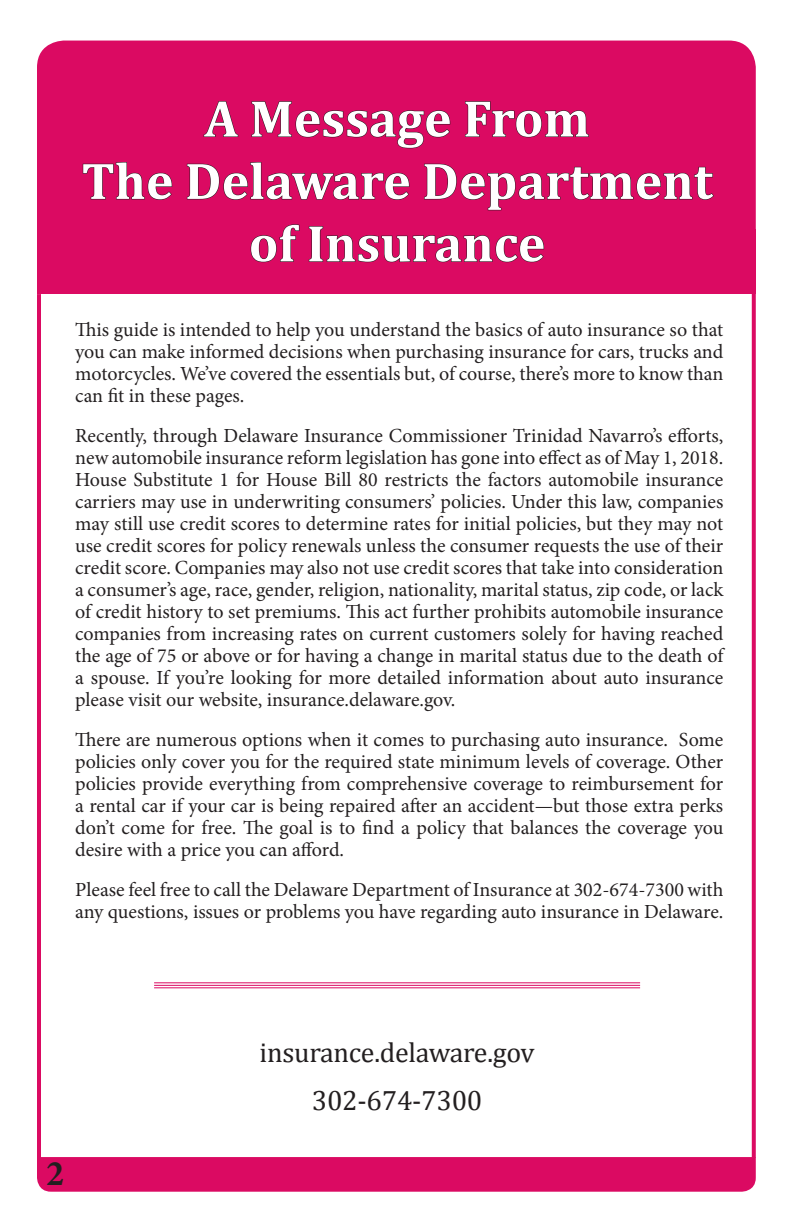
<style>
.page{position:relative;width:796px;height:1228px;background:#fff}
.page>*{position:absolute;margin:0;border:0;box-sizing:border-box;transform-origin:0 0}
.t1{font:700 52px/62.4px "Cambria";color:#fff;text-align:center}
.t2{font:700 36px "Minion Pro";color:#231f20}
.t3{font:28px "Cambria";letter-spacing:-.01em;color:#231f20}
.t4{font:20px/22px "Minion Pro";letter-spacing:-.005em;color:#231f20;text-align:justify}
</style>
<div class="page">
<div style="left:37px;top:41px;width:719px;height:189px;background:#db0a62"></div>
<div style="left:37px;top:1157px;width:719px;height:34px;background:#db0a62"></div>
<div style="left:37px;top:230px;width:719px;height:64px;background:#db0a62"></div>
<svg style="left:203px;top:100px;width:36px;height:37px"></svg>
<svg style="left:251px;top:101px;width:200px;height:48px;background:#c40c59"></svg>
<svg style="left:464px;top:101px;width:125px;height:37px;background:#c10c58"></svg>
<svg style="left:82px;top:161px;width:91px;height:39px;background:#c10c58"></svg>
<svg style="left:186px;top:161px;width:224px;height:39px;background:#c10c58"></svg>
<svg style="left:423px;top:163px;width:291px;height:48px;background:#c60c5a"></svg>
<svg style="left:250px;top:224px;width:50px;height:39px"></svg>
<svg style="left:308px;top:226px;width:236px;height:37px"></svg>
<hr style="left:37px;top:294px;width:4px;height:865px;background:#db0a62">
<svg style="left:752px;top:294px;width:4px;height:863px;background:#dc166a"></svg>
<hr style="left:154px;top:982px;width:486px;height:1px;background:#db0a62">
<hr style="left:154px;top:984px;width:486px;height:1px;background:#db0a62">
<hr style="left:154px;top:987px;width:486px;height:1px;background:#db0a62">
<p class="t1" style="left:204px;top:86px;width:387px">A Message From</p>
<p class="t1" style="left:82px;top:148px;width:632px">The Delaware Department of Insurance</p>
<p class="t4" style="left:75px;top:319px;width:650px">This guide is intended to help you understand the basics of auto insurance so that you can make informed decisions when purchasing insurance for cars, trucks and motorcycles. We’ve covered the essentials but, of course, there’s more to know than can fit in these pages.</p>
<p class="t4" style="left:75px;top:425px;width:650px">Recently, through Delaware Insurance Commissioner Trinidad Navarro’s efforts, new automobile insurance reform legislation has gone into effect as of May 1, 2018.<br>House Substitute 1 for House Bill 80 restricts the factors automobile insurance carriers may use in underwriting consumers’ policies. Under this law, companies may still use credit scores to determine rates for initial policies, but they may not use credit scores for policy renewals unless the consumer requests the use of their credit score. Companies may also not use credit scores that take into consideration a consumer’s age, race, gender, religion, nationality, marital status, zip code, or lack of credit history to set premiums. This act further prohibits automobile insurance companies from increasing rates on current customers solely for having reached the age of 75 or above or for having a change in marital status due to the death of a spouse. If you’re looking for more detailed information about auto insurance please visit our website, insurance.delaware.gov.</p>
<p class="t4" style="left:75px;top:729px;width:650px">There are numerous options when it comes to purchasing auto insurance. Some policies only cover you for the required state minimum levels of coverage. Other policies provide everything from comprehensive coverage to reimbursement for a rental car if your car is being repaired after an accident—but those extra perks don’t come for free. The goal is to find a policy that balances the coverage you desire with a price you can afford.</p>
<p class="t4" style="left:75px;top:879px;width:649px">Please feel free to call the Delaware Department of Insurance at 302-674-7300 with any questions, issues or problems you have regarding auto insurance in Delaware.</p>
<p class="t2" style="left:46px;top:1148px;width:19px">2</p>
<p class="t3" style="left:259px;top:1035px;width:277px">insurance.delaware.gov</p>
<p class="t3" style="left:312px;top:1083px;width:172px">302-674-7300</p>
</div>
